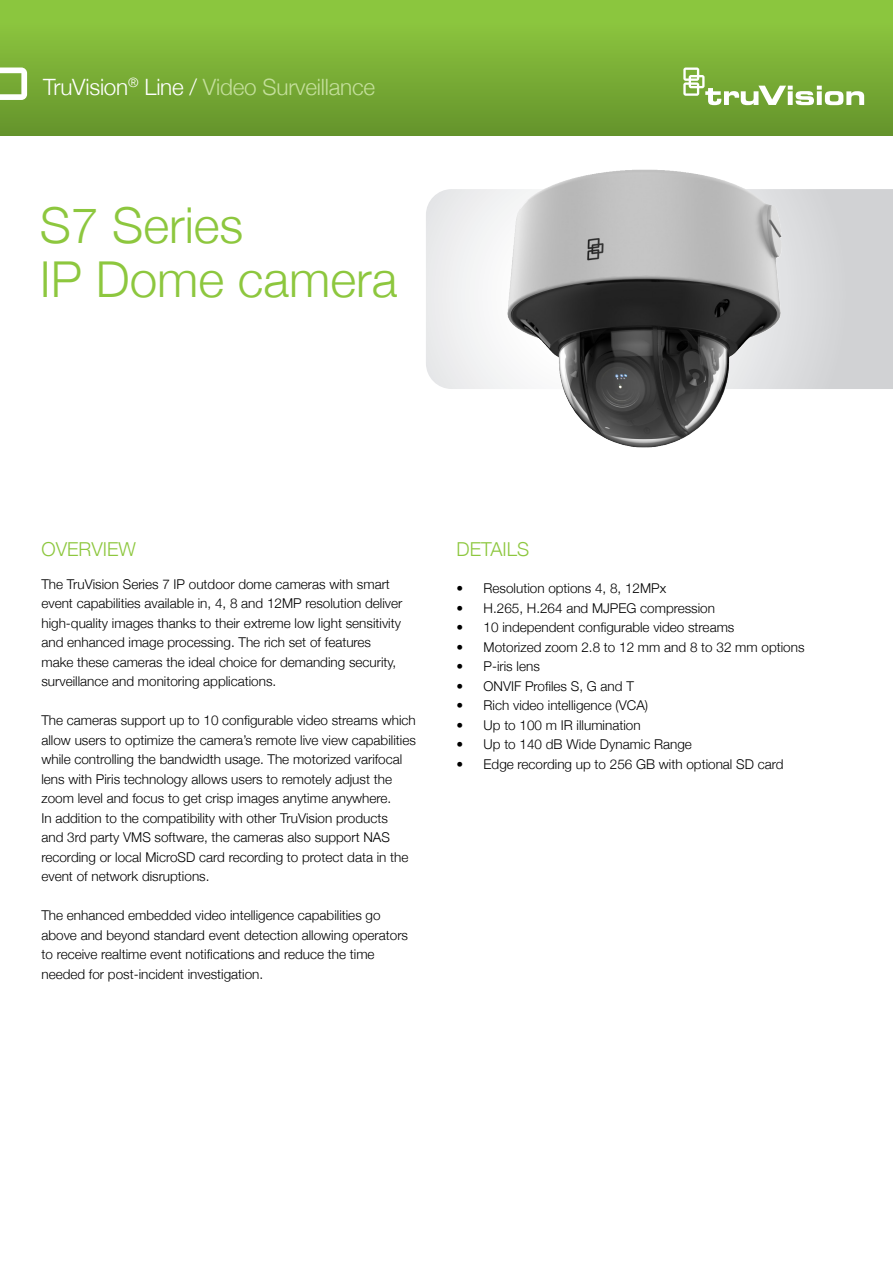
<style>
.page{position:relative;width:893px;height:1263px;background:#fff}
.page>*{position:absolute;margin:0;border:0;box-sizing:border-box;transform-origin:0 0}
.Paragraph_Style2{font:300 49.5px/54px "Helvetica Neue";color:#8dc73e}
.t1{font:300 22.5px "Helvetica Neue";letter-spacing:-.01em;color:#c4df9b}
.Paragraph_Style4{font:300 19.2px "Helvetica Neue";color:#8dc73e}
.Paragraph_Style5{font:300 19.2px "Helvetica Neue";color:#8dc73e}
.Paragraph_Style1{font:300 13.5px/19.5px "Helvetica Neue";color:#000}
.s1{color:#fff}
</style>
<div class="page">
<svg style="left:426px;top:189px;width:467px;height:200px;background:#b3b4b4"></svg>
<div style="left:0;top:0;width:893px;height:135px;background:linear-gradient(to bottom,#91cd41,#66942c)"></div>
<svg style="left:683px;top:68px;width:181px;height:37px"></svg>
<svg style="left:0;top:68px;width:27px;height:32px"></svg>
<img style="left:528px;top:334px;width:108px;height:114px">
<p class="t1" style="left:43px;top:68px;width:333px"><span class="s1">TruVision</span><sup>®</sup> <span class="s1">Line /</span> Video Surveillance</p>
<p class="Paragraph_Style2" style="left:40px;top:195px;width:359px">S7 Series<br>IP Dome camera</p>
<p class="Paragraph_Style4" style="left:41px;top:533px;width:96px">OVERVIEW</p>
<p class="Paragraph_Style1" style="left:41px;top:573px;width:362px">The TruVision Series 7 IP outdoor dome cameras with smart event capabilities available in, 4, 8 and 12MP resolution deliver high-quality images thanks to their extreme low light sensitivity and enhanced image processing. The rich set of features make these cameras the ideal choice for demanding security, surveillance and monitoring applications.</p>
<p class="Paragraph_Style1" style="left:41px;top:710px;width:376px">The cameras support up to 10 configurable video streams which allow users to optimize the camera’s remote live view capabilities while controlling the bandwidth usage. The motorized varifocal lens with Piris technology allows users to remotely adjust the zoom level and focus to get crisp images anytime anywhere.<br>In addition to the compatibility with other TruVision products<br>and 3rd party VMS software, the cameras also support NAS recording or local MicroSD card recording to protect data in the event of network disruptions.</p>
<p class="Paragraph_Style1" style="left:41px;top:905px;width:368px">The enhanced embedded video intelligence capabilities go above and beyond standard event detection allowing operators to receive realtime event notifications and reduce the time needed for post-incident investigation.</p>
<p class="Paragraph_Style5" style="left:457px;top:533px;width:74px">DETAILS</p>
<p class="Paragraph_Style1" style="left:457px;top:578px;width:211px">• Resolution options 4, 8, 12MPx</p>
<p class="Paragraph_Style1" style="left:457px;top:597px;width:260px">• H.265, H.264 and MJPEG compression</p>
<p class="Paragraph_Style1" style="left:457px;top:617px;width:279px">• 10 independent configurable video streams</p>
<p class="Paragraph_Style1" style="left:457px;top:636px;width:349px">• Motorized zoom 2.8 to 12 mm and 8 to 32 mm options</p>
<p class="Paragraph_Style1" style="left:457px;top:656px;width:85px">• P-iris lens</p>
<p class="Paragraph_Style1" style="left:457px;top:675px;width:179px">• ONVIF Profiles S, G and T</p>
<p class="Paragraph_Style1" style="left:457px;top:695px;width:193px">• Rich video intelligence (VCA)</p>
<p class="Paragraph_Style1" style="left:457px;top:714px;width:186px">• Up to 100 m IR illumination</p>
<p class="Paragraph_Style1" style="left:457px;top:734px;width:237px">• Up to 140 dB Wide Dynamic Range</p>
<p class="Paragraph_Style1" style="left:457px;top:753px;width:328px">• Edge recording up to 256 GB with optional SD card</p>
</div>
